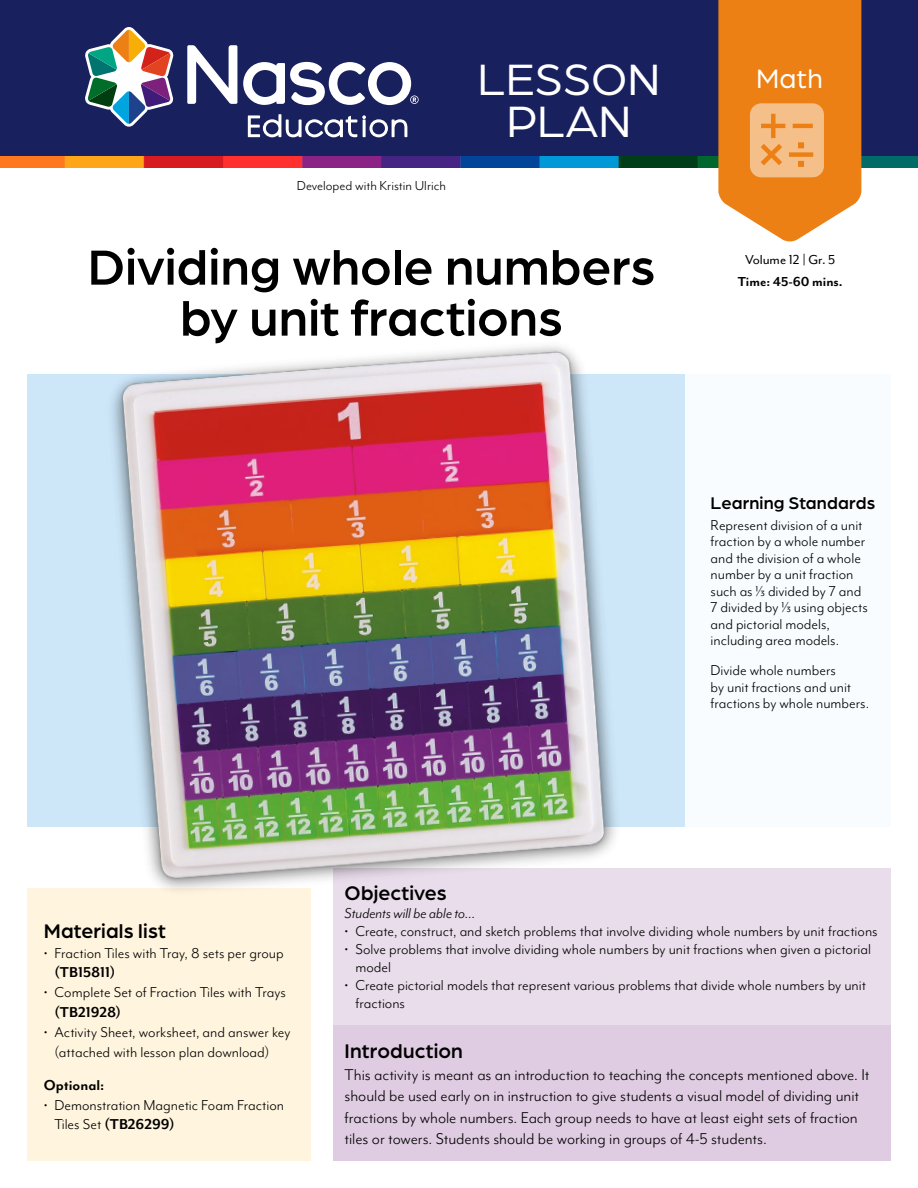
<style>
.page{position:relative;width:918px;height:1188px;background:#fff}
.page>*{position:absolute;margin:0;border:0;box-sizing:border-box;transform-origin:0 0}
.t1{font:500 52.5px/51px "Arboria";color:#000;text-align:center}
.t2{font:46.8px/42.8px "Arboria";color:#fff;text-align:center}
.t3{font:28.35px "Arboria";color:#fff}
.t4{font:500 21px "Arboria";letter-spacing:.005em;color:#000}
.t5{font:18px/21.6px "Mr Eaves Mod OT";letter-spacing:-.005em;color:#000}
.t6{font:500 18px "Arboria";letter-spacing:.01em;color:#000}
.t7{font:16.5px/16.5px "Mr Eaves Mod OT";color:#000}
.t8{font:700 16.5px "Mr Eaves Mod OT";color:#000}
.t9{font:italic 16.5px "Mr Eaves Mod OT";letter-spacing:.005em;color:#000}
.t10{font:15px "Mr Eaves Mod OT";color:#000}
.t11{font:700 15px "Mr Eaves Mod OT";color:#000}
.t12{font:15px "Mr Eaves Mod OT";color:#000}
.s1{font-weight:700}
</style>
<div class="page">
<div style="left:27px;top:375px;width:864px;height:452px;background:#cde7f9"></div>
<div style="left:686px;top:359px;width:207px;height:475px;background:#fff"></div>
<img style="left:0;top:156px;width:918px;height:11px">
<div style="left:0;top:0;width:918px;height:156px;background:#18205d"></div>
<svg style="left:187px;top:45px;width:50px;height:59px"></svg>
<svg style="left:243px;top:62px;width:176px;height:43px"></svg>
<svg style="left:85px;top:27px;width:89px;height:100px"></svg>
<svg style="left:248px;top:114px;width:159px;height:23px"></svg>
<div style="left:334px;top:1024px;width:557px;height:137px;background:#e0cce2"></div>
<div style="left:334px;top:868px;width:557px;height:156px;background:#e9dceb"></div>
<div style="left:27px;top:889px;width:283px;height:272px;background:#fff5de"></div>
<svg style="left:718px;top:0;width:143px;height:242px;background:#ee9338"></svg>
<img style="left:57px;top:346px;width:619px;height:581px">
<p class="t10" style="left:297px;top:177px;width:151px">Developed with Kristin Ulrich</p>
<h2 class="t2" style="left:477px;top:56px;width:184px">LESSON<br>PLAN</h2>
<h1 class="t1" style="left:88px;top:239px;width:569px">Dividing whole numbers by unit fractions</h1>
<h3 class="t3" style="left:756px;top:60px;width:68px">Math</h3>
<p class="t12" style="left:745px;top:252px;width:92px">Volume 12 | Gr. 5</p>
<p class="t11" style="left:738px;top:273px;width:107px">Time: 45-60 mins.</p>
<p class="t6" style="left:711px;top:490px;width:166px">Learning Standards</p>
<p class="t7" style="left:711px;top:517px;width:159px">Represent division of a unit fraction by a whole number and the division of a whole number by a unit fraction such as 1/3 divided by 7 and<br>7 divided by 1/3 using objects and pictorial models, including area models.</p>
<p class="t7" style="left:711px;top:662px;width:160px">Divide whole numbers<br>by unit fractions and unit fractions by whole numbers.</p>
<p class="t4" style="left:44px;top:917px;width:124px">Materials list</p>
<p class="t7" style="left:44px;top:945px;width:242px">• Fraction Tiles with Tray, 8 sets per group</p>
<p class="t8" style="left:55px;top:963px;width:62px">(TB15811)</p>
<p class="t7" style="left:44px;top:984px;width:244px">• Complete Set of Fraction Tiles with Trays</p>
<p class="t8" style="left:55px;top:1003px;width:68px">(TB21928)</p>
<p class="t7" style="left:55px;top:1022px;width:237px;line-height:19.8px;text-indent:-11px">• Activity Sheet, worksheet, and answer key (attached with lesson plan download)</p>
<p class="t8" style="left:44px;top:1076px;width:62px">Optional:</p>
<p class="t7" style="left:55px;top:1095px;width:231px;line-height:19.8px;text-indent:-11px">• Demonstration Magnetic Foam Fraction<br>Tiles Set <span class="s1">(TB26299)</span></p>
<p class="t4" style="left:345px;top:879px;width:104px">Objectives</p>
<p class="t9" style="left:345px;top:904px;width:132px">Students will be able to…</p>
<p class="t7" style="left:345px;top:923px;width:535px">• Create, construct, and sketch problems that involve dividing whole numbers by unit fractions</p>
<p class="t7" style="left:355px;top:941px;width:517px;line-height:18px;text-indent:-11px">• Solve problems that involve dividing whole numbers by unit fractions when given a pictorial model</p>
<p class="t7" style="left:355px;top:977px;width:512px;line-height:18px;text-indent:-11px">• Create pictorial models that represent various problems that divide whole numbers by unit fractions</p>
<p class="t4" style="left:345px;top:1037px;width:120px">Introduction</p>
<p class="t5" style="left:345px;top:1064px;width:526px">This activity is meant as an introduction to teaching the concepts mentioned above. It should be used early on in instruction to give students a visual model of dividing unit fractions by whole numbers. Each group needs to have at least eight sets of fraction tiles or towers. Students should be working in groups of 4-5 students.</p>
</div>
